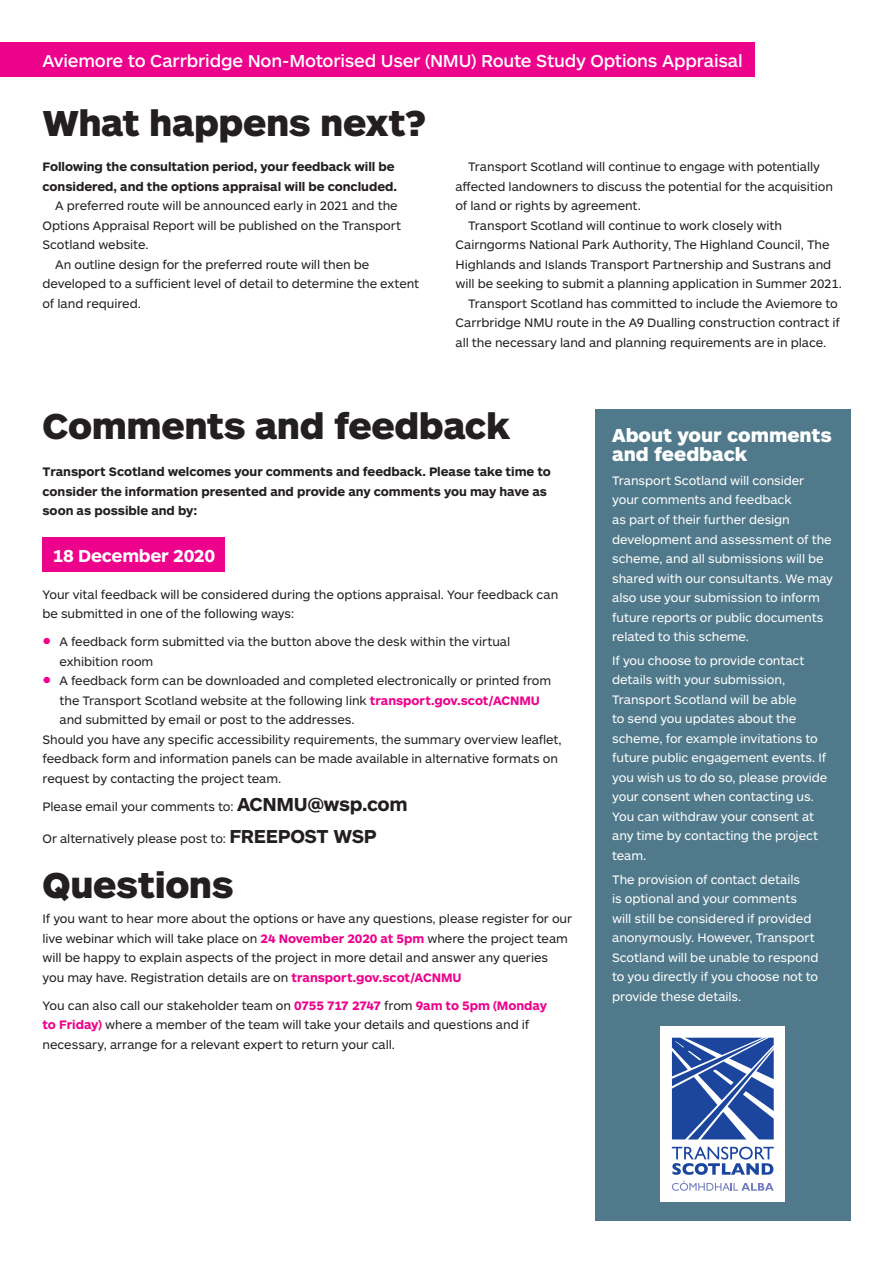
<style>
.page{position:relative;width:893px;height:1263px;background:#fff}
.page>*{position:absolute;margin:0;border:0;box-sizing:border-box;transform-origin:0 0}
.Headlines{font:900 37.5px "ARS Maquette Pro";letter-spacing:-.01em;color:#231f20}
.Body_text{font:900 19.5px/19.5px "ARS Maquette Pro";color:#fff}
.Headlines_light{font:500 18px "ARS Maquette Pro";letter-spacing:-.01em;color:#fff}
.Body_intro{font:700 18px "ARS Maquette Pro";letter-spacing:-.015em;color:#fff}
.Body_text-2{font:12.75px/19.5px "ARS Maquette Pro";letter-spacing:-.005em;color:#231f20}
.Body_text-3{font:12.75px/19.5px "ARS Maquette Pro";letter-spacing:-.005em;color:#fff}
.Body_intro-2{font:700 12.75px/19.5px "ARS Maquette Pro";letter-spacing:-.005em;color:#231f20}
.s1{font-size:24px;color:#ed028c}
.s2{font-weight:700;color:#ed028c}
.s3{font-weight:700;font-size:19.5px}
</style>
<div class="page">
<div style="left:595px;top:409px;width:255px;height:811px;background:#507a8b"></div>
<div style="left:43px;top:538px;width:182px;height:34px;background:#ed028c"></div>
<div style="left:660px;top:1026px;width:125px;height:176px;background:#fff"></div>
<svg style="left:672px;top:1146px;width:102px;height:29px"></svg>
<svg style="left:672px;top:1181px;width:102px;height:10px"></svg>
<svg style="left:672px;top:1038px;width:102px;height:101px;background:#4a6cb1"></svg>
<div style="left:0;top:43px;width:754px;height:34px;background:#ed028c"></div>
<p class="Headlines_light" style="left:43px;top:49px;width:702px">Aviemore to Carrbridge Non-Motorised User (NMU) Route Study Options Appraisal</p>
<p class="Headlines" style="left:43px;top:99px;width:386px">What happens next?</p>
<p class="Body_intro-2" style="left:43px;top:156px;width:356px">Following the consultation period, your feedback will be considered, and the options appraisal will be concluded.</p>
<p class="Body_text-2" style="left:43px;top:195px;width:360px;text-indent:13px">A preferred route will be announced early in 2021 and the<br>Options Appraisal Report will be published on the Transport<br>Scotland website.</p>
<p class="Body_text-2" style="left:43px;top:254px;width:378px;text-indent:13px">An outline design for the preferred route will then be developed to a sufficient level of detail to determine the extent of land required.</p>
<p class="Body_text-2" style="left:455px;top:156px;width:379px;text-indent:13px">Transport Scotland will continue to engage with potentially affected landowners to discuss the potential for the acquisition of land or rights by agreement.</p>
<p class="Body_text-2" style="left:455px;top:215px;width:388px;text-indent:13px">Transport Scotland will continue to work closely with Cairngorms National Park Authority, The Highland Council, The Highlands and Islands Transport Partnership and Sustrans and will be seeking to submit a planning application in Summer 2021.</p>
<p class="Body_text-2" style="left:455px;top:293px;width:386px;text-indent:13px">Transport Scotland has committed to include the Aviemore to<br>Carrbridge NMU route in the A9 Dualling construction contract if all the necessary land and planning requirements are in place.</p>
<p class="Headlines" style="left:43px;top:402px;width:469px">Comments and feedback</p>
<p class="Body_intro-2" style="left:43px;top:461px;width:510px">Transport Scotland welcomes your comments and feedback. Please take time to consider the information presented and provide any comments you may have as soon as possible and by:</p>
<p class="Body_intro" style="left:53px;top:544px;width:164px">18 December 2020</p>
<p class="Body_text-2" style="left:43px;top:584px;width:517px">Your vital feedback will be considered during the options appraisal. Your feedback can be submitted in one of the following ways:</p>
<p class="Body_text-2" style="left:60px;top:631px;width:452px;text-indent:-17px"><span class="s1">•</span> A feedback form submitted via the button above the desk within the virtual exhibition room</p>
<p class="Body_text-2" style="left:60px;top:670px;width:493px;text-indent:-17px"><span class="s1">•</span> A feedback form can be downloaded and completed electronically or printed from the Transport Scotland website at the following link <span class="s2">transport.gov.scot/ACNMU </span>and submitted by email or post to the addresses.</p>
<p class="Body_text-2" style="left:43px;top:729px;width:521px">Should you have any specific accessibility requirements, the summary overview leaflet, feedback form and information panels can be made available in alternative formats on request by contacting the project team.</p>
<p class="Body_text-2" style="left:43px;top:796px;width:367px">Please email your comments to: <span class="s3">ACNMU@wsp.com</span></p>
<p class="Body_text-2" style="left:43px;top:828px;width:336px">Or alternatively please post to: <span class="s3">FREEPOST WSP</span></p>
<p class="Headlines" style="left:43px;top:860px;width:193px">Questions</p>
<p class="Body_text-2" style="left:43px;top:908px;width:531px">If you want to hear more about the options or have any questions, please register for our live webinar which will take place on <span class="s2">24 November 2020 at 5pm</span> where the project team will be happy to explain aspects of the project in more detail and answer any queries you may have. Registration details are on <span class="s2">transport.gov.scot/ACNMU</span></p>
<p class="Body_text-2" style="left:43px;top:995px;width:506px">You can also call our stakeholder team on <span class="s2">0755 717 2747</span> from <span class="s2">9am to 5pm (Monday to Friday)</span> where a member of the team will take your details and questions and if necessary, arrange for a relevant expert to return your call.</p>
<p class="Body_text" style="left:612px;top:424px;width:221px">About your comments and feedback</p>
<p class="Body_text-3" style="left:612px;top:470px;width:222px">Transport Scotland will consider your comments and feedback<br>as part of their further design development and assessment of the scheme, and all submissions will be shared with our consultants. We may also use your submission to inform future reports or public documents related to this scheme.</p>
<p class="Body_text-3" style="left:612px;top:650px;width:217px">If you choose to provide contact details with your submission,<br>Transport Scotland will be able<br>to send you updates about the scheme, for example invitations to future public engagement events. If you wish us to do so, please provide your consent when contacting us.<br>You can withdraw your consent at any time by contacting the project team.</p>
<p class="Body_text-3" style="left:612px;top:869px;width:208px">The provision of contact details<br>is optional and your comments will still be considered if provided anonymously. However, Transport<br>Scotland will be unable to respond to you directly if you choose not to provide these details.</p>
</div>
